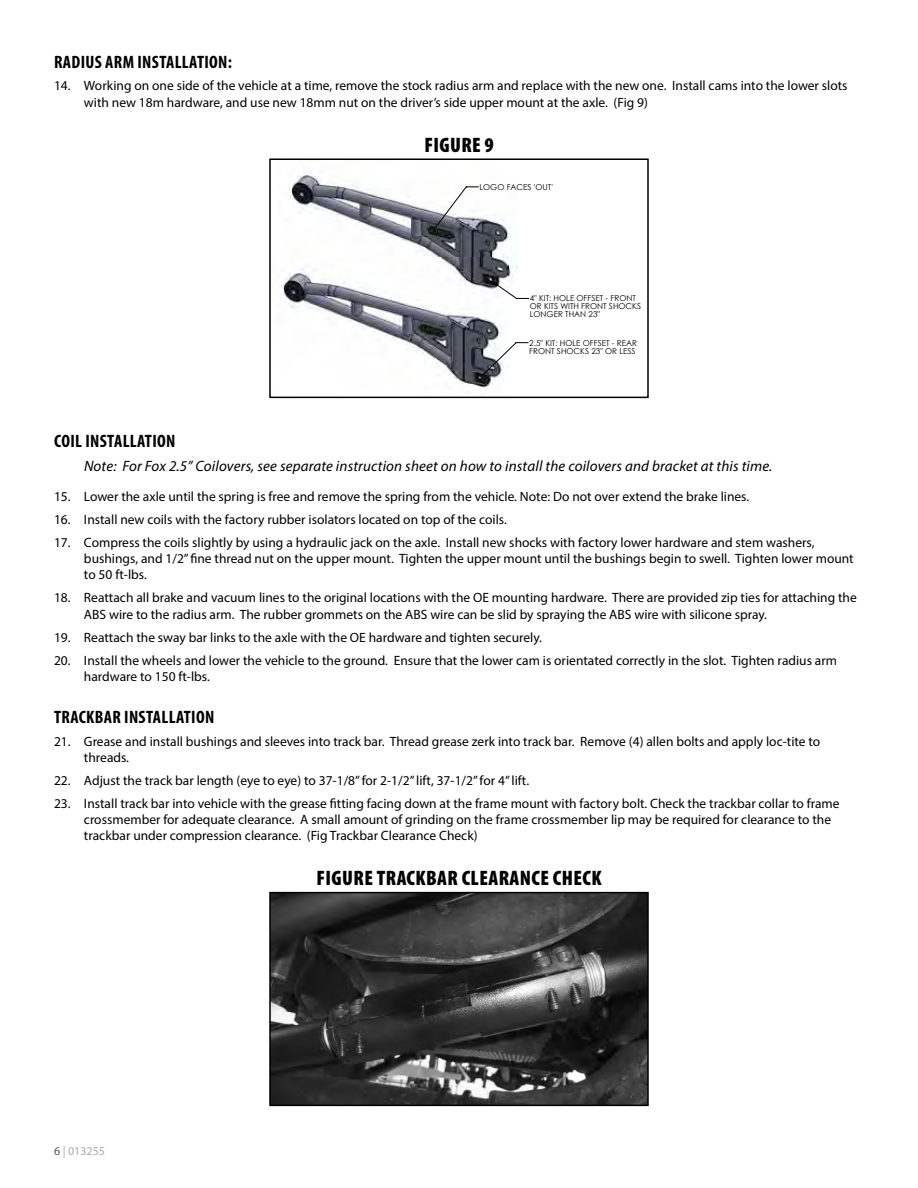
<style>
.page{position:relative;width:918px;height:1188px;background:#fff}
.page>*{position:absolute;margin:0;border:0;box-sizing:border-box;transform-origin:0 0}
.t1{font:900 condensed 21px "Myriad Pro";letter-spacing:.02em;color:#000}
.t2{font:700 condensed 18px "Myriad Pro";letter-spacing:.02em;color:#000}
.t3{font:italic 15px "Myriad Pro";letter-spacing:.01em;color:#000}
.t4{font:13.5px/16.2px "Myriad Pro";color:#000}
.t5{font:12px "Myriad Pro";color:#a7a9ac}
.t6{font:8.1px/7.9px "Century Gothic";color:#000}
.s1{color:#58595b}
</style>
<div class="page">
<img style="left:289px;top:171px;width:146px;height:85px">
<img style="left:281px;top:269px;width:223px;height:124px">
<svg style="left:435px;top:186px;width:94px;height:191px"></svg>
<div style="left:269px;top:158px;width:380px;height:240px;border:2px solid #000"></div>
<img style="left:272px;top:895px;width:374px;height:208px">
<div style="left:269px;top:892px;width:380px;height:214px;border:2px solid #000"></div>
<h2 class="t2" style="left:54px;top:50px;width:179px">RADIUS ARM INSTALLATION:</h2>
<p class="t4" style="left:84px;top:78px;width:765px;text-indent:-30px">14. Working on one side of the vehicle at a time, remove the stock radius arm and replace with the new one. Install cams into the lower slots with new 18m hardware, and use new 18mm nut on the driver’s side upper mount at the axle. (Fig 9)</p>
<h1 class="t1" style="left:424px;top:133px;width:71px">FIGURE 9</h1>
<p class="t6" style="left:480px;top:183px;width:75px">LOGO FACES 'OUT'</p>
<p class="t6" style="left:530px;top:294px;width:113px">4" KIT: HOLE OFFSET - FRONT<br>OR KITS WITH FRONT SHOCKS<br>LONGER THAN 23"</p>
<p class="t6" style="left:529px;top:339px;width:109px">2.5" KIT: HOLE OFFSET - REAR<br>FRONT SHOCKS 23" OR LESS</p>
<h2 class="t2" style="left:54px;top:429px;width:123px">COIL INSTALLATION</h2>
<p class="t3" style="left:84px;top:457px;width:690px">Note: For Fox 2.5” Coilovers, see separate instruction sheet on how to install the coilovers and bracket at this time.</p>
<p class="t4" style="left:54px;top:488px;width:697px">15. Lower the axle until the spring is free and remove the spring from the vehicle. Note: Do not over extend the brake lines.</p>
<p class="t4" style="left:54px;top:511px;width:454px">16. Install new coils with the factory rubber isolators located on top of the coils.</p>
<p class="t4" style="left:84px;top:534px;width:771px;text-indent:-30px">17. Compress the coils slightly by using a hydraulic jack on the axle. Install new shocks with factory lower hardware and stem washers, bushings, and 1/2” fine thread nut on the upper mount. Tighten the upper mount until the bushings begin to swell. Tighten lower mount to 50 ft-lbs.</p>
<p class="t4" style="left:84px;top:590px;width:774px;text-indent:-30px">18. Reattach all brake and vacuum lines to the original locations with the OE mounting hardware. There are provided zip ties for attaching the<br>ABS wire to the radius arm. The rubber grommets on the ABS wire can be slid by spraying the ABS wire with silicone spray.</p>
<p class="t4" style="left:54px;top:629px;width:490px">19. Reattach the sway bar links to the axle with the OE hardware and tighten securely.</p>
<p class="t4" style="left:84px;top:652px;width:755px;text-indent:-30px">20. Install the wheels and lower the vehicle to the ground. Ensure that the lower cam is orientated correctly in the slot. Tighten radius arm hardware to 150 ft-lbs.</p>
<h2 class="t2" style="left:54px;top:705px;width:162px">TRACKBAR INSTALLATION</h2>
<p class="t4" style="left:84px;top:733px;width:738px;text-indent:-30px">21. Grease and install bushings and sleeves into track bar. Thread grease zerk into track bar. Remove (4) allen bolts and apply loc-tite to threads.</p>
<p class="t4" style="left:54px;top:772px;width:477px">22. Adjust the track bar length (eye to eye) to 37-1/8” for 2-1/2” lift, 37-1/2” for 4” lift.</p>
<p class="t4" style="left:84px;top:795px;width:757px;text-indent:-30px">23. Install track bar into vehicle with the grease fitting facing down at the frame mount with factory bolt. Check the trackbar collar to frame crossmember for adequate clearance. A small amount of grinding on the frame crossmember lip may be required for clearance to the trackbar under compression clearance. (Fig Trackbar Clearance Check)</p>
<h1 class="t1" style="left:316px;top:867px;width:287px">FIGURE TRACKBAR CLEARANCE CHECK</h1>
<p class="t5" style="left:54px;top:1143px;width:53px"><span class="s1">6</span> | 013255</p>
</div>
